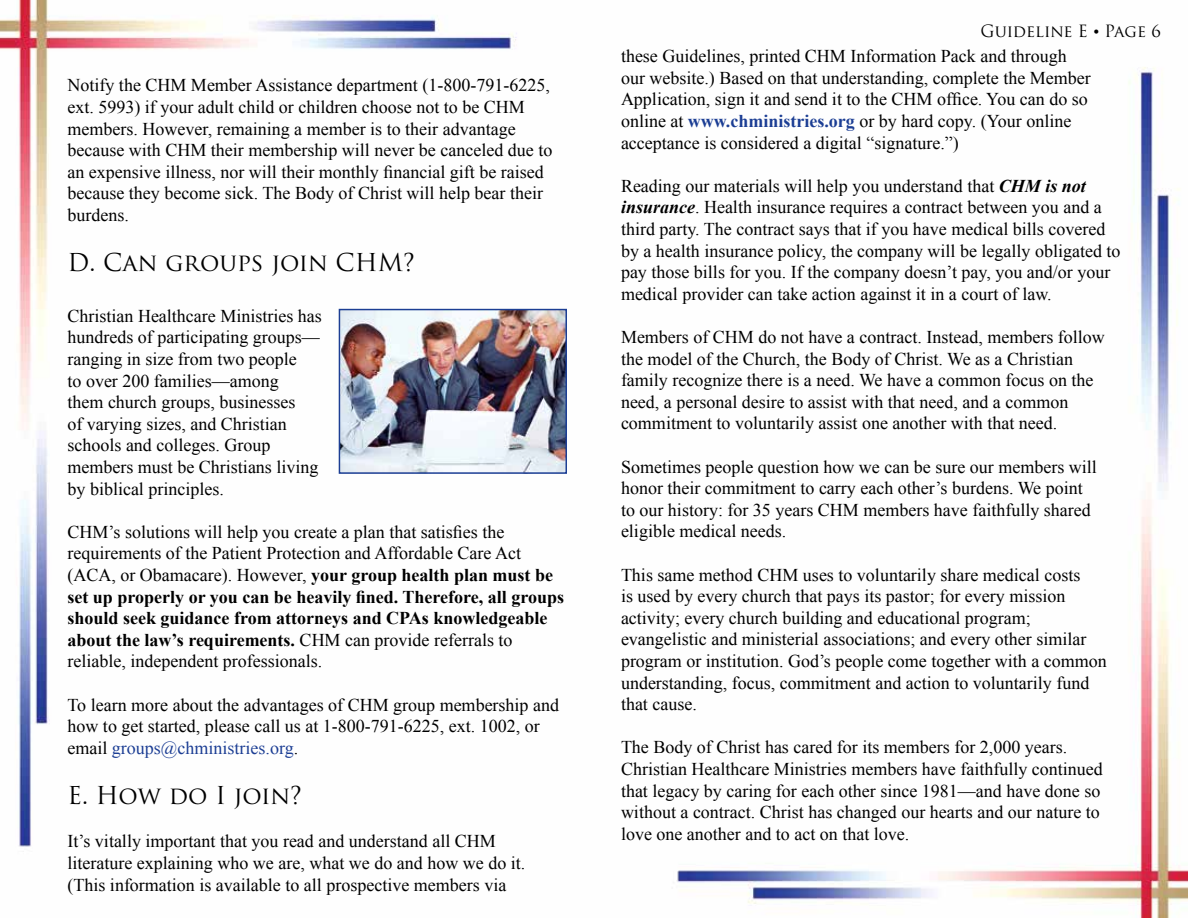
<style>
.page{position:relative;width:1188px;height:918px;background:#fff}
.page>*{position:absolute;margin:0;border:0;box-sizing:border-box;transform-origin:0 0}
.t1{font:24px "Trajan Pro";color:#000}
.t2{font:18px/21.6px "Times New Roman";color:#000}
.t3{font:16.5px "Trajan Pro";color:#000}
.s1{font-weight:700}
.s2{color:#1c3e94}
.s3{font-family:"Times New Roman"}
.s4{font-weight:700;color:#1c3e94}
.s5{font-weight:700;font-style:italic}
</style>
<div class="page">
<img style="left:0;top:0;width:1188px;height:918px">
<img style="left:342px;top:312px;width:222px;height:159px">
<div style="left:339px;top:309px;width:228px;height:165px;border:2px solid #1c3e94"></div>
<p class="t2" style="left:68px;top:74px;width:486px">Notify the CHM Member Assistance department (1-800-791-6225, ext. 5993) if your adult child or children choose not to be CHM members. However, remaining a member is to their advantage because with CHM their membership will never be canceled due to an expensive illness, nor will their monthly financial gift be raised because they become sick. The Body of Christ will help bear their burdens.</p>
<h1 class="t1" style="left:68px;top:247px;width:349px">D. Can groups join CHM?</h1>
<p class="t2" style="left:68px;top:305px;width:256px">Christian Healthcare Ministries has hundreds of participating groups— ranging in size from two people<br>to over 200 families—among<br>them church groups, businesses<br>of varying sizes, and Christian schools and colleges. Group members must be Christians living by biblical principles.</p>
<p class="t2" style="left:68px;top:521px;width:498px">CHM’s solutions will help you create a plan that satisfies the requirements of the Patient Protection and Affordable Care Act (ACA, or Obamacare). However, <span class="s1">your group health plan must be set up properly or you can be heavily fined. Therefore, all groups should seek guidance from attorneys and CPAs knowledgeable about the law’s requirements.</span> CHM can provide referrals to reliable, independent professionals.</p>
<p class="t2" style="left:68px;top:693px;width:493px">To learn more about the advantages of CHM group membership and how to get started, please call us at 1-800-791-6225, ext. 1002, or email <span class="s2">groups@chministries.org</span>.</p>
<h1 class="t1" style="left:68px;top:780px;width:236px">E. How do I join?</h1>
<p class="t2" style="left:68px;top:830px;width:459px">It’s vitally important that you read and understand all CHM literature explaining who we are, what we do and how we do it. (This information is available to all prospective members via</p>
<p class="t3" style="left:981px;top:21px;width:182px">Guideline E <span class="s3">•</span> Page 6</p>
<p class="t2" style="left:621px;top:45px;width:471px">these Guidelines, printed CHM Information Pack and through our website.) Based on that understanding, complete the Member Application, sign it and send it to the CHM office. You can do so online at <span class="s4">www.chministries.org</span> or by hard copy. (Your online acceptance is considered a digital “signature.”)</p>
<p class="t2" style="left:621px;top:175px;width:501px">Reading our materials will help you understand that <span class="s5">CHM is not insurance</span>. Health insurance requires a contract between you and a third party. The contract says that if you have medical bills covered by a health insurance policy, the company will be legally obligated to pay those bills for you. If the company doesn’t pay, you and/or your medical provider can take action against it in a court of law.</p>
<p class="t2" style="left:621px;top:326px;width:485px">Members of CHM do not have a contract. Instead, members follow the model of the Church, the Body of Christ. We as a Christian family recognize there is a need. We have a common focus on the need, a personal desire to assist with that need, and a common commitment to voluntarily assist one another with that need.</p>
<p class="t2" style="left:621px;top:455px;width:477px">Sometimes people question how we can be sure our members will honor their commitment to carry each other’s burdens. We point to our history: for 35 years CHM members have faithfully shared eligible medical needs.</p>
<p class="t2" style="left:621px;top:563px;width:487px">This same method CHM uses to voluntarily share medical costs<br>is used by every church that pays its pastor; for every mission activity; every church building and educational program; evangelistic and ministerial associations; and every other similar program or institution. God’s people come together with a common understanding, focus, commitment and action to voluntarily fund that cause.</p>
<p class="t2" style="left:621px;top:736px;width:483px">The Body of Christ has cared for its members for 2,000 years.<br>Christian Healthcare Ministries members have faithfully continued that legacy by caring for each other since 1981—and have done so without a contract. Christ has changed our hearts and our nature to love one another and to act on that love.</p>
</div>
